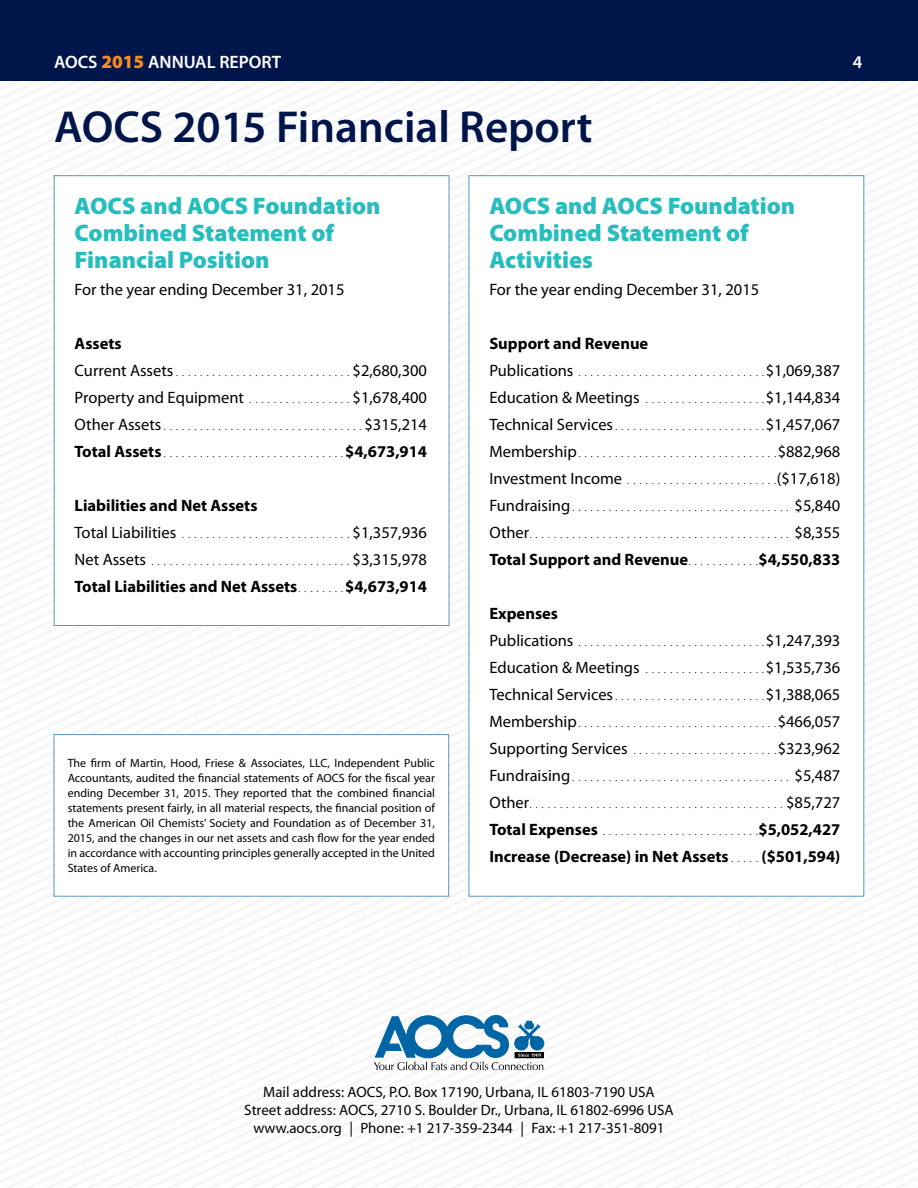
<style>
.page{position:relative;width:918px;height:1188px;background:#fff}
.page>*{position:absolute;margin:0;border:0;box-sizing:border-box;transform-origin:0 0}
.t1{font:600 45px "Myriad Pro";color:#001549}
.t2{font:900 24px/27px "Myriad Pro";color:#27bdbe}
.t3{font:600 18px "Myriad Pro";color:#fff}
.t4{font:16.5px/27px "Myriad Pro";color:#000}
.t5{font:700 16.5px "Myriad Pro";color:#000}
.t6{font:15px/18px "Myriad Pro";color:#000;text-align:center}
.t7{font:300 13.5px/27px "Myriad Pro";color:#000}
.t8{font:12px/15px "Myriad Pro";color:#000;text-align:justify}
.s1{font-weight:900;font-size:18.75px;color:#f68b1f}
.s2{font-weight:400;font-size:16.5px}
.s3{font-weight:300;font-size:13.5px}
.s4{font-weight:700;font-size:16.5px}
</style>
<div class="page">
<svg style="left:65px;top:897px;width:853px;height:291px"></svg>
<svg style="left:69px;top:905px;width:849px;height:283px"></svg>
<svg style="left:72px;top:913px;width:846px;height:275px"></svg>
<svg style="left:76px;top:921px;width:842px;height:267px"></svg>
<svg style="left:80px;top:928px;width:838px;height:260px"></svg>
<svg style="left:83px;top:936px;width:835px;height:252px"></svg>
<div style="left:0;top:0;width:918px;height:81px;background:#001549"></div>
<div style="left:54px;top:734px;width:395px;height:162px;border:1px solid #5a95bf"></div>
<svg style="left:374px;top:1015px;width:170px;height:55px"></svg>
<h3 class="t3" style="left:54px;top:51px;width:229px">AOCS <span class="s1">2015</span> ANNUAL REPORT</h3>
<h3 class="t3" style="left:853px;top:51px;width:11px">4</h3>
<h1 class="t1" style="left:54px;top:98px;width:540px">AOCS 2015 Financial Report</h1>
<h2 class="t2" style="left:75px;top:192px;width:307px">AOCS and AOCS Foundation<br>Combined Statement of<br>Financial Position</h2>
<p class="t4" style="left:75px;top:276px;width:271px">For the year ending December 31, 2015</p>
<p class="t5" style="left:75px;top:333px;width:49px">Assets</p>
<p class="t7" style="left:75px;top:358px;width:354px"><span class="s2">Current Assets</span> . . . . . . . . . . . . . . . . . . . . . . . . . . . . <span class="s2">$2,680,300</span></p>
<p class="t4" style="left:75px;top:384px;width:354px">Property and Equipment <span class="s3">. . . . . . . . . . . . . . . .</span> $1,678,400</p>
<p class="t7" style="left:75px;top:412px;width:354px"><span class="s2">Other Assets</span> . . . . . . . . . . . . . . . . . . . . . . . . . . . . . . . . <span class="s2">$315,214<br></span><span class="s4">Total Assets</span> . . . . . . . . . . . . . . . . . . . . . . . . . . . . . <span class="s4">$4,673,914</span></p>
<p class="t5" style="left:75px;top:495px;width:184px">Liabilities and Net Assets</p>
<p class="t7" style="left:75px;top:520px;width:354px"><span class="s2">Total Liabilities</span> . . . . . . . . . . . . . . . . . . . . . . . . . . . <span class="s2">$1,357,936<br>Net Assets</span> . . . . . . . . . . . . . . . . . . . . . . . . . . . . . . . . <span class="s2">$3,315,978</span></p>
<p class="t5" style="left:75px;top:576px;width:354px">Total Liabilities and Net Assets <span class="s3">. . . . . . .</span> $4,673,914</p>
<p class="t8" style="left:68px;top:756px;width:369px">The firm of Martin, Hood, Friese &amp; Associates, LLC, Independent Public Accountants, audited the financial statements of AOCS for the fiscal year ending December 31, 2015. They reported that the combined financial statements present fairly, in all material respects, the financial position of the American Oil Chemists’ Society and Foundation as of December 31, 2015, and the changes in our net assets and cash flow for the year ended in accordance with accounting principles generally accepted in the United States of America.</p>
<h2 class="t2" style="left:489px;top:192px;width:307px">AOCS and AOCS Foundation<br>Combined Statement of<br>Activities</h2>
<p class="t4" style="left:489px;top:276px;width:271px">For the year ending December 31, 2015</p>
<p class="t5" style="left:489px;top:333px;width:160px">Support and Revenue</p>
<p class="t7" style="left:489px;top:358px;width:353px"><span class="s2">Publications</span> . . . . . . . . . . . . . . . . . . . . . . . . . . . . . . <span class="s2">$1,069,387</span></p>
<p class="t4" style="left:489px;top:384px;width:353px">Education &amp; Meetings <span class="s3">. . . . . . . . . . . . . . . . . . .</span> $1,144,834<br>Technical Services <span class="s3">. . . . . . . . . . . . . . . . . . . . . . . .</span> $1,457,067</p>
<p class="t7" style="left:489px;top:439px;width:353px"><span class="s2">Membership</span> . . . . . . . . . . . . . . . . . . . . . . . . . . . . . . . . <span class="s2">$882,968</span></p>
<p class="t4" style="left:489px;top:465px;width:353px">Investment Income <span class="s3">. . . . . . . . . . . . . . . . . . . . . . . .</span> ($17,618)</p>
<p class="t7" style="left:489px;top:493px;width:353px"><span class="s2">Fundraising</span> . . . . . . . . . . . . . . . . . . . . . . . . . . . . . . . . . . . . <span class="s2">$5,840<br>Other</span> . . . . . . . . . . . . . . . . . . . . . . . . . . . . . . . . . . . . . . . . . . . <span class="s2">$8,355</span></p>
<p class="t5" style="left:489px;top:549px;width:353px">Total Support and Revenue <span class="s3">. . . . . . . . . . .</span> $4,550,833</p>
<p class="t5" style="left:489px;top:603px;width:70px">Expenses</p>
<p class="t7" style="left:489px;top:628px;width:353px"><span class="s2">Publications</span> . . . . . . . . . . . . . . . . . . . . . . . . . . . . . . <span class="s2">$1,247,393</span></p>
<p class="t4" style="left:489px;top:654px;width:353px">Education &amp; Meetings <span class="s3">. . . . . . . . . . . . . . . . . . .</span> $1,535,736<br>Technical Services <span class="s3">. . . . . . . . . . . . . . . . . . . . . . . .</span> $1,388,065</p>
<p class="t7" style="left:489px;top:709px;width:353px"><span class="s2">Membership</span> . . . . . . . . . . . . . . . . . . . . . . . . . . . . . . . . <span class="s2">$466,057</span></p>
<p class="t4" style="left:489px;top:735px;width:353px">Supporting Services <span class="s3">. . . . . . . . . . . . . . . . . . . . . . .</span> $323,962</p>
<p class="t7" style="left:489px;top:763px;width:353px;text-align:justify"><span class="s2">Fundraising</span> . . . . . . . . . . . . . . . . . . . . . . . . . . . . . . . . . . . . <span class="s2">$5,487<br>Other</span> . . . . . . . . . . . . . . . . . . . . . . . . . . . . . . . . . . . . . . . . . . <span class="s2">$85,727<br></span><span class="s4">Total Expenses</span> . . . . . . . . . . . . . . . . . . . . . . . . . <span class="s4">$5,052,427</span></p>
<p class="t5" style="left:489px;top:846px;width:353px">Increase (Decrease) in Net Assets <span class="s3">. . . .</span> ($501,594)</p>
<p class="t6" style="left:244px;top:1082px;width:431px">Mail address: AOCS, P.O. Box 17190, Urbana, IL 61803-7190 USA<br>Street address: AOCS, 2710 S. Boulder Dr., Urbana, IL 61802-6996 USA www.aocs.org | Phone: +1 217-359-2344 | Fax: +1 217-351-8091</p>
</div>
